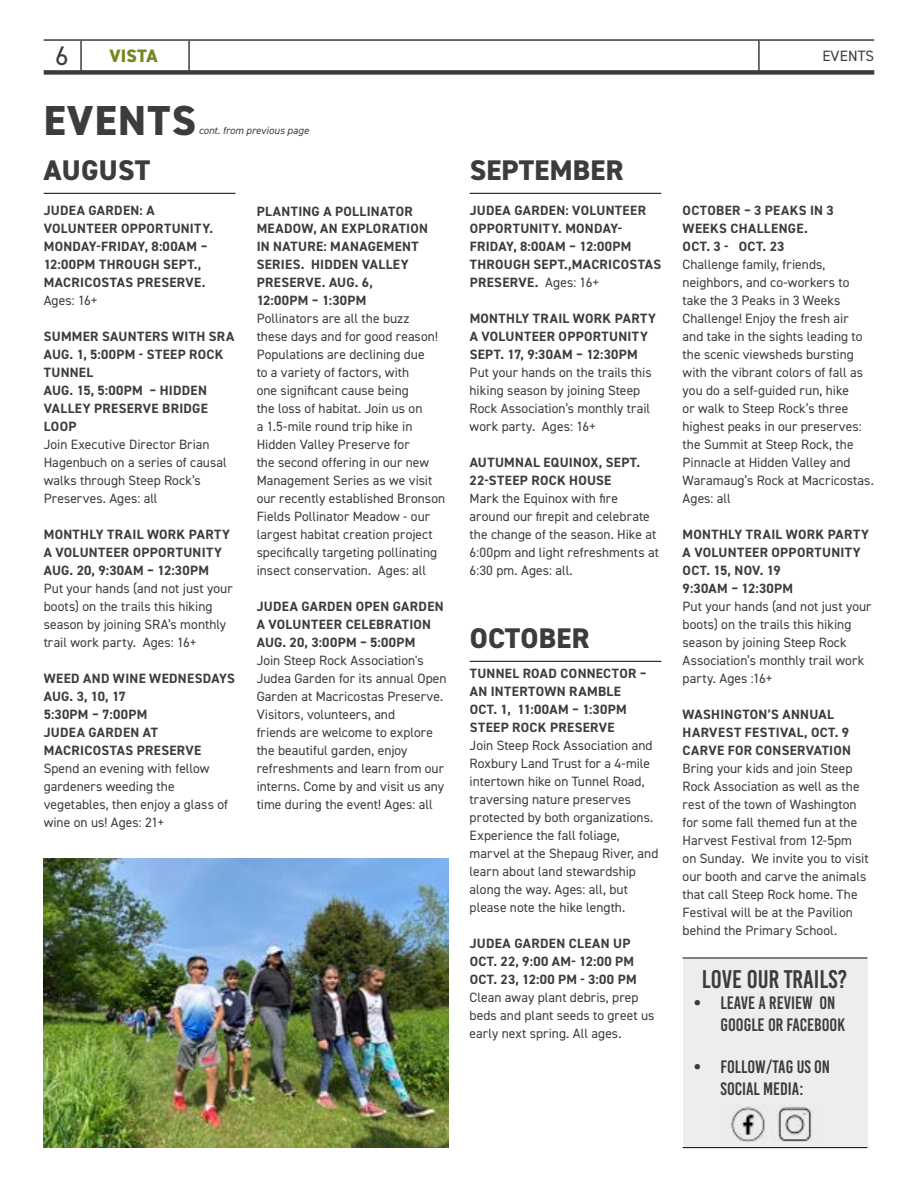
<style>
.page{position:relative;width:918px;height:1188px;background:#fff}
.page>*{position:absolute;margin:0;border:0;box-sizing:border-box;transform-origin:0 0}
.t1{font:800 42px "DIN2014";letter-spacing:.035em;color:#3c3c3b}
.t2{font:800 28.5px "DIN2014";letter-spacing:.01em;color:#3c3c3b}
.t3{font:27px "DIN2014";color:#3c3c3b}
.t4{font:25.5px "Bebas Kai";color:#3c3c3b}
.t5{font:18px/21.6px "Bebas Kai";color:#3c3c3b}
.t6{font:800 18px "DIN2014";letter-spacing:.01em;color:#76881d}
.t7{font:15px "DIN2014";letter-spacing:.01em;color:#3c3c3b}
.t8{font:13.5px/18px "DIN2014";letter-spacing:.005em;color:#3c3c3b}
.t9{font:700 13.5px/18px "DIN2014";letter-spacing:.025em;color:#3c3c3b}
.t10{font:italic 10.5px "DIN2014";letter-spacing:.005em;color:#3c3c3b}
.s1{font-weight:400}
</style>
<div class="page">
<hr style="left:44px;top:39px;width:830px;height:2px;background:#3c3c3b">
<hr style="left:80px;top:41px;width:2px;height:31px;background:#3c3c3b">
<hr style="left:188px;top:41px;width:2px;height:31px;background:#3c3c3b">
<hr style="left:758px;top:41px;width:2px;height:31px;background:#3c3c3b">
<div style="left:44px;top:70px;width:830px;height:5px;background:#3c3c3b"></div>
<hr style="left:470px;top:193px;width:191px;height:1px;background:#000">
<hr style="left:470px;top:661px;width:191px;height:1px;background:#000">
<img style="left:44px;top:859px;width:404px;height:289px">
<hr style="left:44px;top:193px;width:191px;height:1px;background:#000">
<div style="left:683px;top:959px;width:184px;height:188px;background:#ededed"></div>
<hr style="left:683px;top:958px;width:184px;height:1px;background:#000">
<hr style="left:683px;top:1147px;width:184px;height:1px;background:#000">
<img style="left:731px;top:1106px;width:84px;height:36px">
<h3 class="t3" style="left:55px;top:39px;width:15px">6</h3>
<h3 class="t6" style="left:110px;top:44px;width:50px">VISTA</h3>
<h1 class="t1" style="left:44px;top:93px;width:154px">EVENTS</h1>
<p class="t10" style="left:199px;top:124px;width:112px">cont. from previous page</p>
<h2 class="t2" style="left:44px;top:151px;width:108px">AUGUST</h2>
<p class="t9" style="left:44px;top:201px;width:171px">JUDEA GARDEN: A<br>VOLUNTEER OPPORTUNITY.<br>MONDAY-FRIDAY, 8:00AM –<br>12:00PM THROUGH SEPT.,<br>MACRICOSTAS PRESERVE.</p>
<p class="t8" style="left:44px;top:291px;width:55px">Ages: 16+</p>
<p class="t9" style="left:44px;top:327px;width:192px">SUMMER SAUNTERS WITH SRA<br>AUG. 1, 5:00PM - STEEP ROCK<br>TUNNEL<br>AUG. 15, 5:00PM – HIDDEN<br>VALLEY PRESERVE BRIDGE<br>LOOP</p>
<p class="t8" style="left:44px;top:435px;width:185px">Join Executive Director Brian<br>Hagenbuch on a series of causal walks through Steep Rock’s<br>Preserves. Ages: all</p>
<p class="t9" style="left:44px;top:525px;width:188px">MONTHLY TRAIL WORK PARTY<br>A VOLUNTEER OPPORTUNITY<br>AUG. 20, 9:30AM – 12:30PM</p>
<p class="t8" style="left:44px;top:579px;width:191px">Put your hands (and not just your boots) on the trails this hiking season by joining SRA’s monthly trail work party. Ages: 16+</p>
<p class="t9" style="left:44px;top:669px;width:193px">WEED AND WINE WEDNESDAYS<br>AUG. 3, 10, 17<br>5:30PM – 7:00PM<br>JUDEA GARDEN AT<br>MACRICOSTAS PRESERVE</p>
<p class="t8" style="left:44px;top:759px;width:186px">Spend an evening with fellow gardeners weeding the vegetables, then enjoy a glass of wine on us! Ages: 21+</p>
<p class="t9" style="left:257px;top:202px;width:173px">PLANTING A POLLINATOR<br>MEADOW, AN EXPLORATION<br>IN NATURE: MANAGEMENT<br>SERIES. HIDDEN VALLEY<br>PRESERVE. AUG. 6,<br>12:00PM – 1:30PM</p>
<p class="t8" style="left:257px;top:310px;width:190px">Pollinators are all the buzz<br>these days and for good reason!<br>Populations are declining due<br>to a variety of factors, with<br>one significant cause being<br>the loss of habitat. Join us on<br>a 1.5-mile round trip hike in<br>Hidden Valley Preserve for<br>the second offering in our new<br>Management Series as we visit our recently established Bronson<br>Fields Pollinator Meadow - our largest habitat creation project specifically targeting pollinating insect conservation. Ages: all</p>
<p class="t9" style="left:257px;top:598px;width:188px">JUDEA GARDEN OPEN GARDEN<br>A VOLUNTEER CELEBRATION<br>AUG. 20, 3:00PM – 5:00PM</p>
<p class="t8" style="left:257px;top:652px;width:191px">Join Steep Rock Association's<br>Judea Garden for its annual Open<br>Garden at Macricostas Preserve.<br>Visitors, volunteers, and<br>friends are welcome to explore the beautiful garden, enjoy refreshments and learn from our interns. Come by and visit us any time during the event! Ages: all</p>
<p class="t7" style="left:822px;top:47px;width:53px">EVENTS</p>
<h2 class="t2" style="left:470px;top:151px;width:155px">SEPTEMBER</h2>
<p class="t9" style="left:470px;top:201px;width:193px">JUDEA GARDEN: VOLUNTEER<br>OPPORTUNITY. MONDAY-<br>FRIDAY, 8:00AM – 12:00PM<br>THROUGH SEPT.,MACRICOSTAS<br>PRESERVE. <span class="s1">Ages: 16+</span></p>
<p class="t9" style="left:470px;top:309px;width:188px">MONTHLY TRAIL WORK PARTY<br>A VOLUNTEER OPPORTUNITY<br>SEPT. 17, 9:30AM – 12:30PM</p>
<p class="t8" style="left:470px;top:363px;width:184px">Put your hands on the trails this hiking season by joining Steep<br>Rock Association’s monthly trail work party. Ages: 16+</p>
<p class="t9" style="left:470px;top:453px;width:172px">AUTUMNAL EQUINOX, SEPT.<br>22-STEEP ROCK HOUSE</p>
<p class="t8" style="left:470px;top:489px;width:191px">Mark the Equinox with fire around our firepit and celebrate the change of the season. Hike at<br>6:00pm and light refreshments at<br>6:30 pm. Ages: all.</p>
<h2 class="t2" style="left:470px;top:619px;width:121px">OCTOBER</h2>
<p class="t9" style="left:470px;top:664px;width:179px">TUNNEL ROAD CONNECTOR –<br>AN INTERTOWN RAMBLE<br>OCT. 1, 11:00AM – 1:30PM<br>STEEP ROCK PRESERVE</p>
<p class="t8" style="left:470px;top:736px;width:190px">Join Steep Rock Association and<br>Roxbury Land Trust for a 4-mile intertown hike on Tunnel Road, traversing nature preserves protected by both organizations.<br>Experience the fall foliage, marvel at the Shepaug River, and learn about land stewardship along the way. Ages: all, but please note the hike length.</p>
<p class="t9" style="left:470px;top:934px;width:168px">JUDEA GARDEN CLEAN UP<br>OCT. 22, 9:00 AM- 12:00 PM<br>OCT. 23, 12:00 PM - 3:00 PM</p>
<p class="t8" style="left:470px;top:988px;width:186px">Clean away plant debris, prep beds and plant seeds to greet us early next spring. All ages.</p>
<p class="t9" style="left:683px;top:201px;width:153px">OCTOBER – 3 PEAKS IN 3<br>WEEKS CHALLENGE.<br>OCT. 3 - OCT. 23</p>
<p class="t8" style="left:683px;top:255px;width:193px">Challenge family, friends, neighbors, and co-workers to take the 3 Peaks in 3 Weeks<br>Challenge! Enjoy the fresh air<br>and take in the sights leading to the scenic viewsheds bursting with the vibrant colors of fall as you do a self-guided run, hike<br>or walk to Steep Rock’s three highest peaks in our preserves: the Summit at Steep Rock, the<br>Pinnacle at Hidden Valley and<br>Waramaug’s Rock at Macricostas.<br>Ages: all</p>
<p class="t9" style="left:683px;top:525px;width:188px">MONTHLY TRAIL WORK PARTY<br>A VOLUNTEER OPPORTUNITY<br>OCT. 15, NOV. 19<br>9:30AM – 12:30PM</p>
<p class="t8" style="left:683px;top:597px;width:191px">Put your hands (and not just your boots) on the trails this hiking season by joining Steep Rock<br>Association’s monthly trail work party. Ages :16+</p>
<p class="t9" style="left:683px;top:705px;width:170px">WASHINGTON’S ANNUAL<br>HARVEST FESTIVAL, OCT. 9<br>CARVE FOR CONSERVATION</p>
<p class="t8" style="left:683px;top:759px;width:188px">Bring your kids and join Steep<br>Rock Association as well as the rest of the town of Washington for some fall themed fun at the<br>Harvest Festival from 12-5pm on Sunday. We invite you to visit our booth and carve the animals that call Steep Rock home. The<br>Festival will be at the Pavilion behind the Primary School.</p>
<h3 class="t4" style="left:702px;top:965px;width:147px">LOVE OUR TRAILS?</h3>
<h3 class="t5" style="left:721px;top:993px;width:126px;text-indent:-27px">• LEAVE A REVIEW ON<br>GOOGLE OR FACEBOOK</h3>
<h3 class="t5" style="left:694px;top:1056px;width:138px;text-align:center">• FOLLOW/TAG US ON<br>SOCIAL MEDIA:</h3>
</div>
